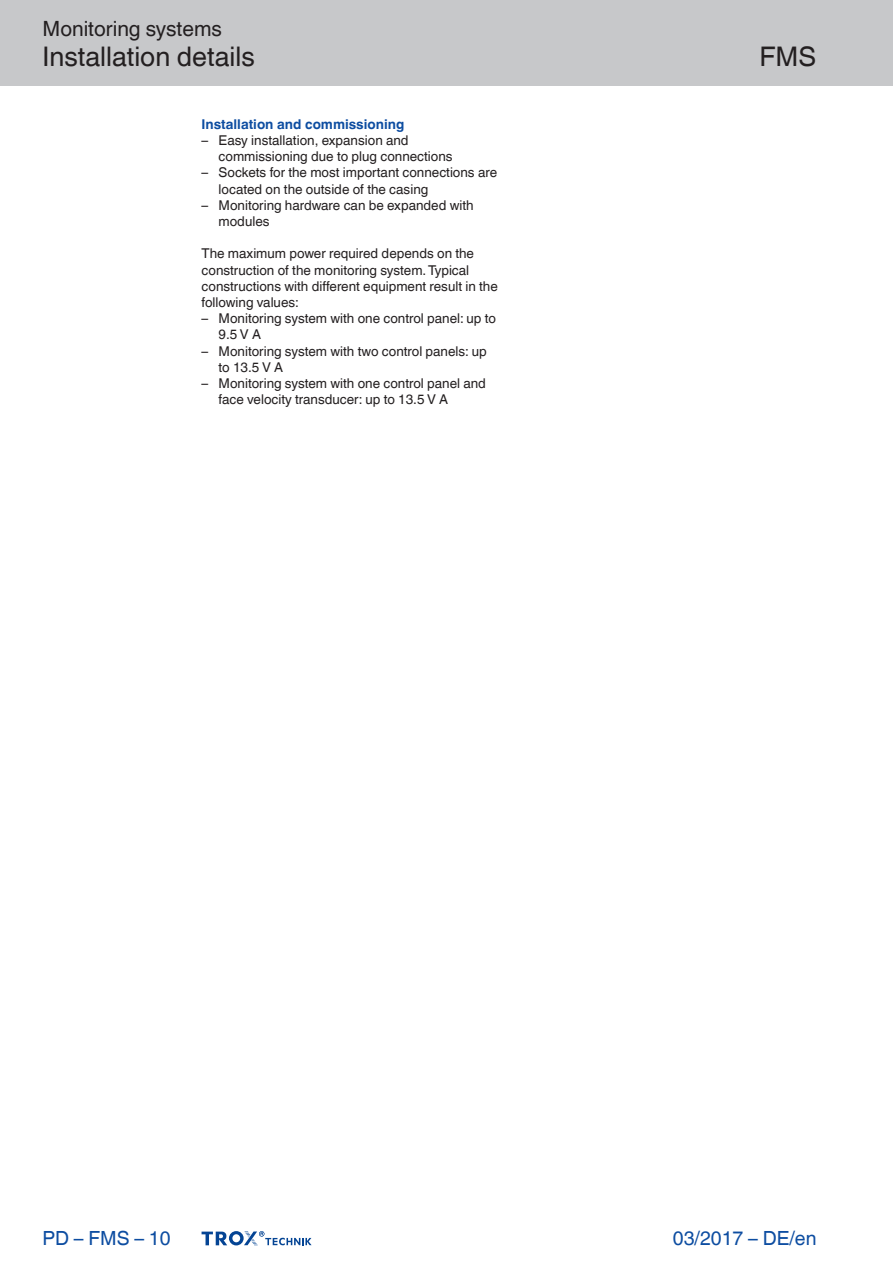
<style>
.page{position:relative;width:893px;height:1263px;background:#fff}
.page>*{position:absolute;margin:0;border:0;box-sizing:border-box;transform-origin:0 0}
.Navigation_2{font:27px "TROX Helvetica";color:#231f20}
.Navigation_3{font:27px "TROX Helvetica";color:#231f20}
.Navigation_1{font:21px "TROX Helvetica";color:#231f20}
.date{font:19.5px "TROX Helvetica";color:#0d4da1}
.pagina_li-re{font:19.5px "TROX Helvetica";color:#0d4da1}
.descr_txt_section_li{font:13.5px/16.2px "TROX Helvetica";color:#231f20}
.descr_txt_section_pa{font:13.5px/16.2px "TROX Helvetica";color:#231f20}
.descr_txt_section_ti{font:700 13.5px "TROX Helvetica";color:#0d4da1}
</style>
<div class="page">
<div style="left:0;top:0;width:893px;height:85px;background:#c7c8ca"></div>
<svg style="left:202px;top:1231px;width:110px;height:15px"></svg>
<p class="Navigation_1" style="left:43px;top:17px;width:181px">Monitoring systems</p>
<p class="Navigation_2" style="left:43px;top:41px;width:214px">Installation details</p>
<p class="descr_txt_section_ti" style="left:202px;top:116px;width:204px">Installation and commissioning</p>
<p class="descr_txt_section_li" style="left:219px;top:132px;width:236px;text-indent:-17px">– Easy installation, expansion and commissioning due to plug connections</p>
<p class="descr_txt_section_li" style="left:219px;top:165px;width:280px;text-indent:-17px">– Sockets for the most important connections are located on the outside of the casing</p>
<p class="descr_txt_section_li" style="left:219px;top:197px;width:257px;text-indent:-17px">– Monitoring hardware can be expanded with modules</p>
<p class="descr_txt_section_pa" style="left:202px;top:246px;width:298px">The maximum power required depends on the construction of the monitoring system. Typical constructions with different equipment result in the following values:</p>
<p class="descr_txt_section_li" style="left:219px;top:310px;width:279px;text-indent:-17px">– Monitoring system with one control panel: up to<br>9.5V A</p>
<p class="descr_txt_section_li" style="left:219px;top:343px;width:270px;text-indent:-17px">– Monitoring system with two control panels: up to 13.5 V A</p>
<p class="descr_txt_section_li" style="left:219px;top:375px;width:269px;text-indent:-17px">– Monitoring system with one control panel and face velocity transducer: up to 13.5 V A</p>
<p class="Navigation_3" style="left:759px;top:41px;width:58px">FMS</p>
<p class="pagina_li-re" style="left:43px;top:1227px;width:129px">PD – FMS – 10</p>
<p class="date" style="left:673px;top:1227px;width:145px">03/2017 – DE/en</p>
</div>
